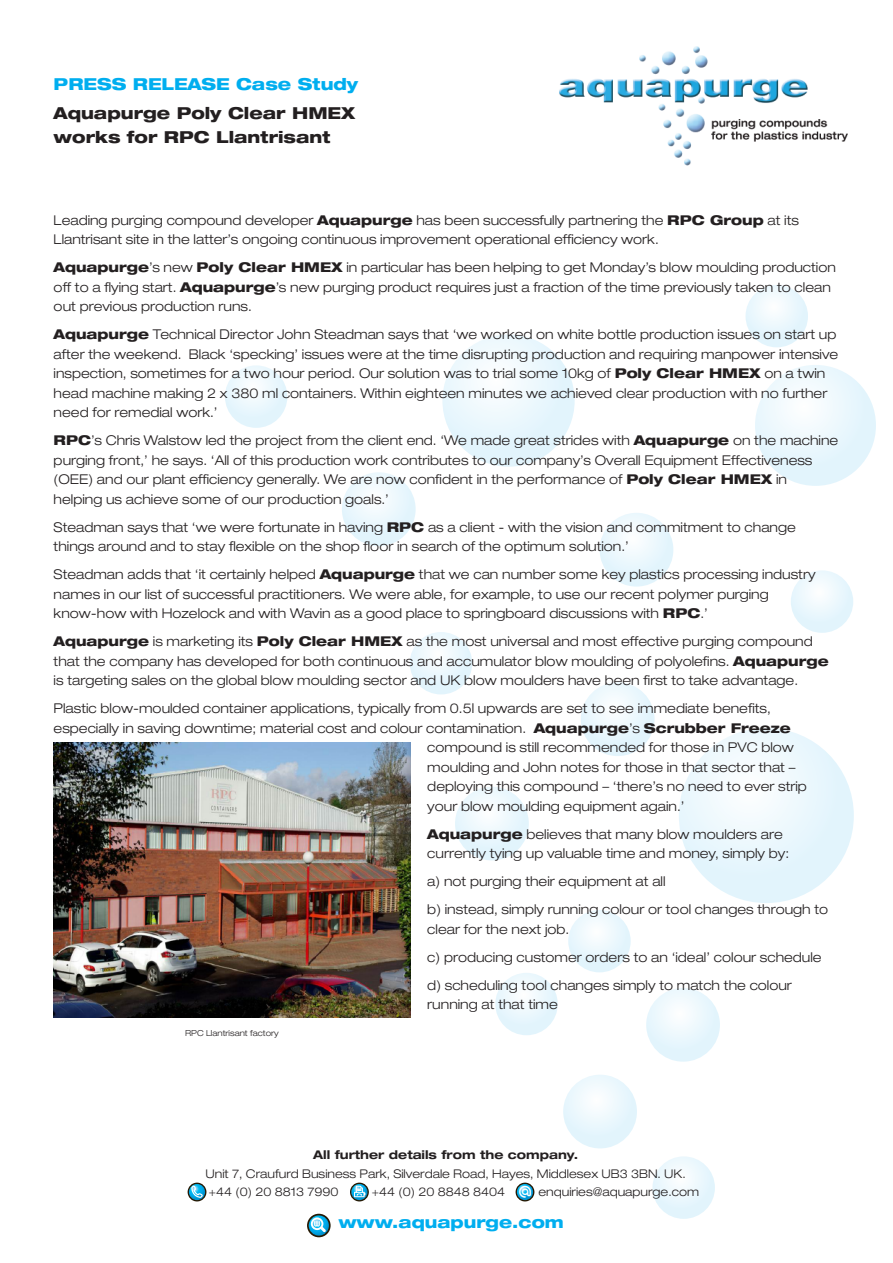
<style>
.page{position:relative;width:893px;height:1263px;background:#fff}
.page>*{position:absolute;margin:0;border:0;box-sizing:border-box;transform-origin:0 0}
.t1{font:800 expanded 16.5px/24px "Helvetica Neue";color:#231f20}
.t2{font:800 expanded 16.5px "Helvetica Neue";color:#00aeef}
.t3{font:800 expanded 16.2px "Helvetica Neue";color:#00aeef}
.t4{font:15px "Neon 80 s";color:#fff}
.t5{font:300 expanded 13.5px/19.5px "Helvetica Neue";color:#231f20}
.t6{font:300 expanded 12px/18px "Helvetica Neue";color:#231f20}
.t7{font:700 expanded 12px "Helvetica Neue";color:#231f20}
.t8{font:300 expanded 8.25px "Helvetica Neue";color:#231f20}
.s1{font-weight:800}
</style>
<div class="page">
<div style="left:679px;top:728px;width:175px;height:175px;background:linear-gradient(to bottom,#f2fafe,#e2f4fc);border-radius:88px"></div>
<div style="left:568px;top:910px;width:63px;height:62px;background:linear-gradient(to bottom,#f2fafe,#e3f4fc);border-radius:31px"></div>
<div style="left:495px;top:973px;width:63px;height:62px;background:linear-gradient(to bottom,#f2fafe,#e3f4fc);border-radius:31px"></div>
<div style="left:652px;top:1156px;width:63px;height:63px;background:linear-gradient(to bottom,#f2fafe,#e3f4fc);border-radius:31px"></div>
<div style="left:646px;top:988px;width:74px;height:74px;background:linear-gradient(to bottom,#f2fafe,#e3f4fc);border-radius:37px"></div>
<div style="left:563px;top:1075px;width:74px;height:73px;background:linear-gradient(to bottom,#f2fafe,#e2f4fc);border-radius:37px"></div>
<div style="left:455px;top:787px;width:74px;height:73px;background:linear-gradient(to bottom,#f2fafe,#e2f4fc);border-radius:37px"></div>
<div style="left:581px;top:682px;width:74px;height:74px;background:linear-gradient(to bottom,#f2fafe,#e3f4fc);border-radius:37px"></div>
<div style="left:410px;top:632px;width:62px;height:62px;background:linear-gradient(to bottom,#f2fafe,#e3f4fc);border-radius:31px"></div>
<div style="left:791px;top:570px;width:62px;height:63px;background:linear-gradient(to bottom,#f2fafe,#e2f4fc);border-radius:31px"></div>
<div style="left:745px;top:285px;width:63px;height:62px;background:linear-gradient(to bottom,#f2fafe,#e3f4fc);border-radius:31px"></div>
<div style="left:225px;top:365px;width:62px;height:63px;background:linear-gradient(to bottom,#f2fafe,#e2f4fc);border-radius:31px"></div>
<div style="left:755px;top:365px;width:121px;height:121px;background:linear-gradient(to bottom,#f2fafe,#e2f4fc);border-radius:60px"></div>
<div style="left:600px;top:513px;width:73px;height:74px;background:linear-gradient(to bottom,#f2fafe,#e3f5fc);border-radius:37px"></div>
<div style="left:442px;top:334px;width:133px;height:133px;background:linear-gradient(to bottom,#f2fafe,#e3f4fc);border-radius:66px"></div>
<div style="left:342px;top:472px;width:74px;height:74px;background:linear-gradient(to bottom,#f2fafe,#e3f4fc);border-radius:37px"></div>
<img style="left:559px;top:46px;width:289px;height:120px">
<svg style="left:350px;top:1182px;width:19px;height:19px"></svg>
<svg style="left:516px;top:1182px;width:18px;height:19px"></svg>
<svg style="left:307px;top:1214px;width:24px;height:23px"></svg>
<svg style="left:188px;top:1182px;width:18px;height:19px"></svg>
<img style="left:54px;top:742px;width:356px;height:275px">
<p class="t2" style="left:54px;top:74px;width:306px">PRESS RELEASE Case Study</p>
<p class="t1" style="left:54px;top:101px;width:303px">Aquapurge Poly Clear HMEX works for RPC Llantrisant</p>
<p class="t5" style="left:54px;top:210px;width:747px">Leading purging compound developer <span class="s1">Aquapurge</span> has been successfully partnering the <span class="s1">RPC Group</span> at its<br>Llantrisant site in the latter’s ongoing continuous improvement operational efficiency work.</p>
<p class="t5" style="left:54px;top:257px;width:784px"><span class="s1">Aquapurge</span>’s new <span class="s1">Poly Clear HMEX</span> in particular has been helping to get Monday’s blow moulding production off to a flying start. <span class="s1">Aquapurge</span>’s new purging product requires just a fraction of the time previously taken to clean out previous production runs.</p>
<p class="t5" style="left:54px;top:324px;width:786px"><span class="s1">Aquapurge</span> Technical Director John Steadman says that ‘we worked on white bottle production issues on start up after the weekend. Black ‘specking’ issues were at the time disrupting production and requiring manpower intensive inspection, sometimes for a two hour period. Our solution was to trial some 10kg of <span class="s1">Poly Clear HMEX</span> on a twin head machine making 2 x 380 ml containers. Within eighteen minutes we achieved clear production with no further need for remedial work.’</p>
<p class="t5" style="left:54px;top:430px;width:786px"><span class="s1">RPC</span>’s Chris Walstow led the project from the client end. ‘We made great strides with <span class="s1">Aquapurge</span> on the machine purging front,’ he says. ‘All of this production work contributes to our company’s Overall Equipment Effectiveness (OEE) and our plant efficiency generally. We are now confident in the performance of <span class="s1">Poly Clear HMEX</span> in helping us achieve some of our production goals.’</p>
<p class="t5" style="left:54px;top:517px;width:744px">Steadman says that ‘we were fortunate in having <span class="s1">RPC</span> as a client - with the vision and commitment to change things around and to stay flexible on the shop floor in search of the optimum solution.’</p>
<p class="t5" style="left:54px;top:564px;width:763px">Steadman adds that ‘it certainly helped <span class="s1">Aquapurge</span> that we can number some key plastics processing industry names in our list of successful practitioners. We were able, for example, to use our recent polymer purging know-how with Hozelock and with Wavin as a good place to springboard discussions with <span class="s1">RPC</span>.’</p>
<p class="t5" style="left:54px;top:631px;width:776px"><span class="s1">Aquapurge</span> is marketing its <span class="s1">Poly Clear HMEX</span> as the most universal and most effective purging compound that the company has developed for both continuous and accumulator blow moulding of polyolefins. <span class="s1">Aquapurge </span>is targeting sales on the global blow moulding sector and UK blow moulders have been first to take advantage.</p>
<p class="t5" style="left:54px;top:698px;width:719px">Plastic blow-moulded container applications, typically from 0.5l upwards are set to see immediate benefits,</p>
<p class="t5" style="left:54px;top:718px;width:739px">especially in saving downtime; material cost and colour contamination. <span class="s1">Aquapurge</span>’s <span class="s1">Scrubber Freeze</span></p>
<p class="t5" style="left:427px;top:737px;width:368px">compound is still recommended for those in PVC blow</p>
<p class="t5" style="left:427px;top:757px;width:370px">moulding and John notes for those in that sector that –</p>
<p class="t5" style="left:427px;top:776px;width:381px">deploying this compound – ‘there’s no need to ever strip</p>
<p class="t5" style="left:427px;top:796px;width:259px">your blow moulding equipment again.’</p>
<p class="t5" style="left:427px;top:824px;width:363px"><span class="s1">Aquapurge</span> believes that many blow moulders are currently tying up valuable time and money, simply by:</p>
<p class="t5" style="left:427px;top:867px;width:402px;line-height:28px">a) not purging their equipment at all<br>b) instead, simply running colour or tool changes through to</p>
<p class="t5" style="left:427px;top:915px;width:396px;line-height:28px">clear for the next job.<br>c) producing customer orders to an ‘ideal’ colour schedule d) scheduling tool changes simply to match the colour</p>
<p class="t5" style="left:427px;top:994px;width:132px">running at that time</p>
<p class="t8" style="left:185px;top:1028px;width:95px">RPC Llantrisant factory</p>
<p class="t7" style="left:313px;top:1147px;width:267px">All further details from the company.</p>
<p class="t6" style="left:205px;top:1164px;width:482px">Unit 7, Craufurd Business Park, Silverdale Road, Hayes, Middlesex UB3 3BN. UK. +44 (0) 20 8813 7990</p>
<p class="t4" style="left:518px;top:1184px;width:15px">@</p>
<p class="t6" style="left:372px;top:1182px;width:135px">+44 (0) 20 8848 8404</p>
<p class="t6" style="left:538px;top:1182px;width:162px">enquiries@aquapurge.com</p>
<p class="t3" style="left:338px;top:1212px;width:227px">www.aquapurge.com</p>
</div>
